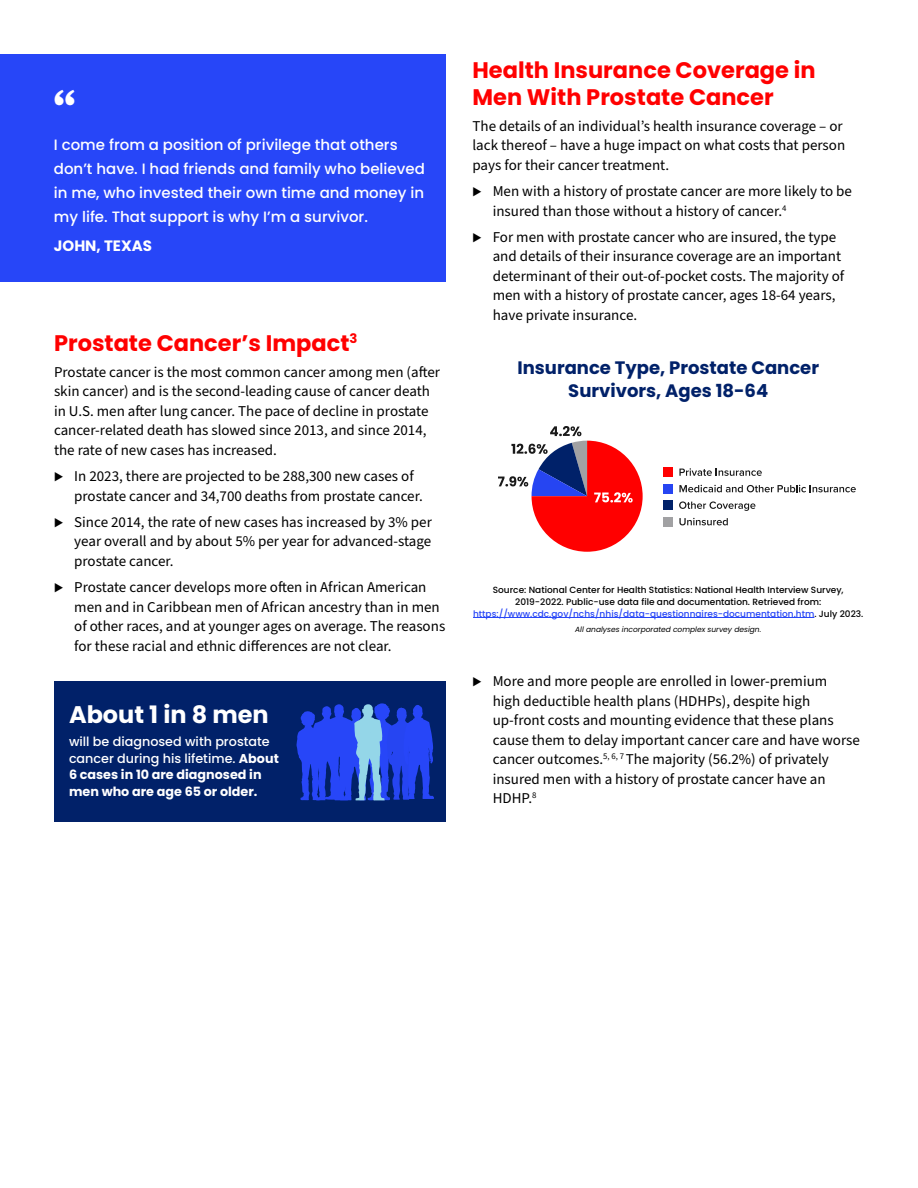
<style>
.page{position:relative;width:918px;height:1188px;background:#fff}
.page>*{position:absolute;margin:0;border:0;box-sizing:border-box;transform-origin:0 0}
.t1{font:49.5px "Source Serif Variable";color:#fff}
.Bulleted_List_1{font:700 24px "Poppins";color:#fff}
.t2{font:700 22.5px/27px "Poppins";color:#f00}
.t3{font:700 18px/22.5px "Poppins";color:#012169;text-align:center}
.p{font:15px/19.5px "Source Sans Pro";color:#000}
.t4{font:500 15px/24px "Poppins";color:#fff}
.t5{font:700 15px "Poppins";color:#fff}
.Bulleted_List_1-2{font:500 12.75px/16.5px "Poppins";color:#fff}
.t6{font:500 9px/12px "Poppins";color:#000;text-align:center}
.t7{font:italic 7.5px "Poppins";color:#000}
.s1{font-family:"Proxima Nova";font-weight:700}
.s2{font-weight:700}
.s3{color:#2645f7}
</style>
<div class="page">
<div style="left:0;top:54px;width:446px;height:228px;background:#2746f8"></div>
<div style="left:54px;top:682px;width:392px;height:140px;background:#012169"></div>
<svg style="left:296px;top:703px;width:138px;height:97px"></svg>
<hr style="left:473px;top:617px;width:341px;height:1px;background:#2645f7">
<div style="left:532px;top:441px;width:111px;height:111px;background:#f00;border-radius:56px"></div>
<div style="left:663px;top:467px;width:10px;height:10px;background:#f00"></div>
<svg style="left:679px;top:468px;width:83px;height:8px"></svg>
<div style="left:663px;top:484px;width:10px;height:10px;background:#2645f2"></div>
<svg style="left:679px;top:485px;width:177px;height:7px"></svg>
<div style="left:663px;top:500px;width:10px;height:10px;background:#002169"></div>
<svg style="left:679px;top:501px;width:76px;height:10px"></svg>
<div style="left:663px;top:517px;width:10px;height:10px;background:#a1a1a3"></div>
<svg style="left:679px;top:518px;width:49px;height:7px"></svg>
<svg style="left:594px;top:492px;width:39px;height:11px"></svg>
<svg style="left:498px;top:426px;width:89px;height:70px"></svg>
<p class="t1" style="left:54px;top:77px;width:23px">“</p>
<p class="t4" style="left:54px;top:133px;width:373px">I come from a position of privilege that others don’t have. I had friends and family who believed in me, who invested their own time and money in my life. That support is why I’m a survivor.</p>
<p class="t5" style="left:54px;top:237px;width:100px">JOHN, TEXAS</p>
<p class="t2" style="left:54px;top:329px;width:305px">Prostate Cancer’s Impact<sup>3</sup></p>
<p class="p" style="left:54px;top:363px;width:388px">Prostate cancer is the most common cancer among men (after skin cancer) and is the second-leading cause of cancer death in U.S. men after lung cancer. The pace of decline in prostate cancer-related death has slowed since 2013, and since 2014, the rate of new cases has increased.</p>
<p class="p" style="left:74px;top:467px;width:350px;text-indent:-20px"><span class="s1">⊲</span> In 2023, there are projected to be 288,300 new cases of prostate cancer and 34,700 deaths from prostate cancer.</p>
<p class="p" style="left:74px;top:513px;width:359px;text-align:justify;text-indent:-20px"><span class="s1">⊲</span> Since 2014, the rate of new cases has increased by 3% per year overall and by about 5% per year for advanced-stage prostate cancer.</p>
<p class="p" style="left:74px;top:578px;width:373px;text-indent:-20px"><span class="s1">⊲</span> Prostate cancer develops more often in African American men and in Caribbean men of African ancestry than in men of other races, and at younger ages on average. The reasons for these racial and ethnic differences are not clear.</p>
<p class="Bulleted_List_1" style="left:69px;top:700px;width:201px">About 1 in 8 men</p>
<p class="Bulleted_List_1-2" style="left:69px;top:733px;width:211px">will be diagnosed with prostate cancer during his lifetime. <span class="s2">About<br>6 cases in 10 are diagnosed in men who are age 65 or older.</span></p>
<p class="t2" style="left:472px;top:56px;width:345px">Health Insurance Coverage in<br>Men With Prostate Cancer</p>
<p class="p" style="left:472px;top:117px;width:374px">The details of an individual’s health insurance coverage – or lack thereof – have a huge impact on what costs that person pays for their cancer treatment.</p>
<p class="p" style="left:493px;top:182px;width:361px;text-indent:-20px"><span class="s1">⊲</span> Men with a history of prostate cancer are more likely to be insured than those without a history of cancer.<sup>4</sup></p>
<p class="p" style="left:493px;top:228px;width:353px;text-indent:-20px"><span class="s1">⊲</span> For men with prostate cancer who are insured, the type and details of their insurance coverage are an important determinant of their out-of-pocket costs. The majority of men with a history of prostate cancer, ages 18-64 years, have private insurance.</p>
<p class="t3" style="left:517px;top:357px;width:303px">Insurance Type, Prostate Cancer<br>Survivors, Ages 18-64</p>
<p class="t6" style="left:473px;top:583px;width:392px">Source: National Center for Health Statistics: National Health Interview Survey,<br>2019-2022. Public-use data file and documentation. Retrieved from: <span class="s3">https://www.cdc.gov/nchs/nhis/data-questionnaires-documentation.htm</span>. July 2023.</p>
<p class="t7" style="left:575px;top:625px;width:188px">All analyses incorporated complex survey design.</p>
<p class="p" style="left:493px;top:672px;width:369px;text-indent:-20px"><span class="s1">⊲</span> More and more people are enrolled in lower-premium<br>high deductible health plans (HDHPs), despite high up-front costs and mounting evidence that these plans cause them to delay important cancer care and have worse cancer outcomes.<sup>5,</sup> <sup>6,</sup> <sup>7</sup> The majority (56.2%) of privately insured men with a history of prostate cancer have an HDHP.<sup>8</sup></p>
</div>
